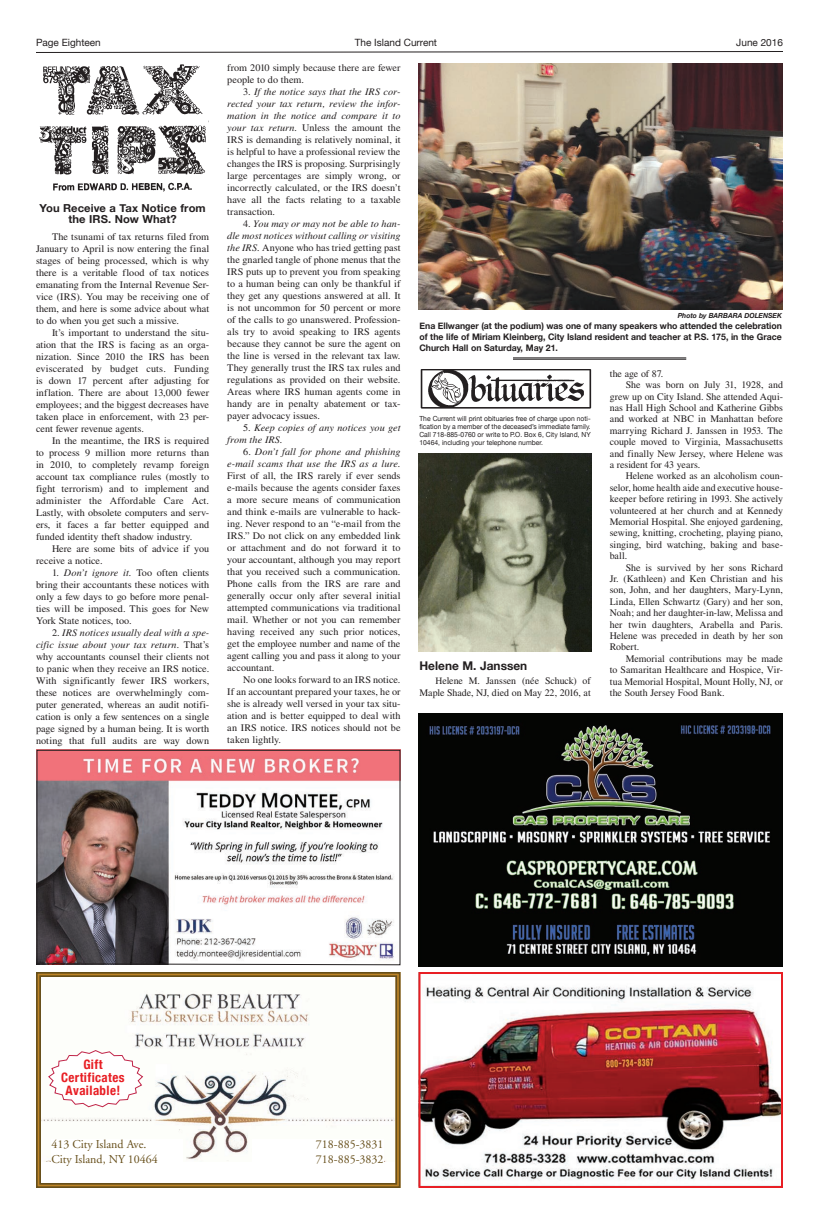
<style>
.page{position:relative;width:819px;height:1224px;background:#fff}
.page>*{position:absolute;margin:0;border:0;box-sizing:border-box;transform-origin:0 0}
.t1{font:700 condensed 13px/13px "Helvetica Neue";letter-spacing:.03em;color:#e81e24;text-align:center}
.t2{font:12px/15px "Adobe Garamond";color:#674f1b}
.t3{font:700 12px "Helvetica Neue";color:#231f20}
.t4{font:700 11px/11px "Helvetica Neue";letter-spacing:.01em;color:#231f20;text-align:center}
.t5{font:10px/12px "Times";color:#231f20;text-align:justify}
.t6{font:italic 10px/12px "Times";letter-spacing:.005em;color:#231f20}
.t7{font:10px "Helvetica Neue";color:#231f20}
.t8{font:700 9px/11px "Helvetica Neue";color:#231f20;text-align:justify}
.t9{font:7px/8px "Helvetica Neue";color:#231f20;text-align:justify;scale:.96 1}
.t10{font:italic 700 7px "Helvetica Neue";color:#231f20}
.s1{font-style:italic}
.s2{font-style:normal}
.s3{font-size:9.7px}
</style>
<div class="page">
<svg style="left:36px;top:51px;width:747px;height:2px"></svg>
<img style="left:39px;top:64px;width:170px;height:128px">
<img style="left:421px;top:986px;width:359px;height:195px">
<div style="left:418px;top:972px;width:365px;height:216px;border:2px solid #e81e24"></div>
<img style="left:420px;top:369px;width:172px;height:40px">
<img style="left:418px;top:453px;width:174px;height:199px">
<img style="left:418px;top:63px;width:365px;height:247px">
<img style="left:419px;top:714px;width:364px;height:253px">
<svg style="left:36px;top:972px;width:365px;height:216px"></svg>
<div style="left:39px;top:975px;width:358px;height:210px;border:2px solid #674f1b"></div>
<img style="left:42px;top:980px;width:353px;height:182px">
<div style="left:51px;top:1139px;width:131px;height:31px;background:#fff"></div>
<div style="left:253px;top:1139px;width:131px;height:28px;background:#fff"></div>
<svg style="left:47px;top:1049px;width:97px;height:59px"></svg>
<svg style="left:36px;top:749px;width:365px;height:217px"></svg>
<hr style="left:513px;top:357px;width:173px;height:1px;background:#231f20">
<hr style="left:513px;top:359px;width:173px;height:1px;background:#231f20">
<p class="t7" style="left:36px;top:36px;width:66px">Page Eighteen</p>
<p class="t7" style="left:355px;top:36px;width:84px">The Island Current</p>
<p class="t7" style="left:736px;top:36px;width:48px">June 2016</p>
<p class="t4" style="left:39px;top:203px;width:168px">You Receive a Tax Notice from the IRS. Now What?</p>
<p class="t5" style="left:36px;top:230px;width:175px;text-indent:16px">The tsunami of tax returns filed from January to April is now entering the final stages of being processed, which is why there is a veritable flood of tax notices emanating from the Internal Revenue Ser&shy;vice (IRS). You may be receiving one of them, and here is some advice about what to do when you get such a missive.</p>
<p class="t5" style="left:36px;top:326px;width:175px;text-indent:16px">It’s important to understand the situ&shy;ation that the IRS is facing as an orga&shy;nization. Since 2010 the IRS has been eviscerated by budget cuts. Funding is down 17 percent after adjusting for inflation. There are about 13,000 fewer employees; and the biggest decreases have taken place in enforcement, with 23 per&shy;cent fewer revenue agents.</p>
<p class="t5" style="left:36px;top:434px;width:175px;text-indent:16px">In the meantime, the IRS is required to process 9 million more returns than in 2010, to completely revamp foreign account tax compliance rules (mostly to fight terrorism) and to implement and administer the Affordable Care Act.<br>Lastly, with obsolete computers and serv&shy;ers, it faces a far better equipped and funded identity theft shadow industry.</p>
<p class="t5" style="left:36px;top:542px;width:175px;text-indent:16px">Here are some bits of advice if you receive a notice.</p>
<p class="t5" style="left:36px;top:566px;width:175px;text-indent:16px">1. <span class="s1">Don’t ignore it.</span> Too often clients bring their accountants these notices with only a few days to go before more penal&shy;ties will be imposed. This goes for New York State notices, too.</p>
<p class="t5" style="left:36px;top:626px;width:175px;text-indent:16px">2. <span class="s1">IRS notices usually deal with a spe&shy;cific issue about your tax return.</span> That’s why accountants counsel their clients not to panic when they receive an IRS notice.<br>With significantly fewer IRS workers, these notices are overwhelmingly com&shy;puter generated, whereas an audit notifi&shy;cation is only a few sentences on a single page signed by a human being. It is worth noting that full audits are way down</p>
<p class="t5" style="left:227px;top:61px;width:175px">from 2010 simply because there are fewer people to do them.</p>
<p class="t5" style="left:227px;top:85px;width:175px;text-indent:16px">3. <span class="s1">If the notice says that the IRS cor&shy;rected your tax return, review the infor&shy;mation in the notice and compare it to your tax return.</span> Unless the amount the IRS is demanding is relatively nominal, it is helpful to have a professional review the changes the IRS is proposing. Surprisingly large percentages are simply wrong, or incorrectly calculated, or the IRS doesn’t have all the facts relating to a taxable transaction.</p>
<p class="t5" style="left:227px;top:217px;width:175px;text-indent:16px">4. <span class="s1">You may or may not be able to han&shy;dle most notices without calling or visiting the IRS.</span> Anyone who has tried getting past the gnarled tangle of phone menus that the IRS puts up to prevent you from speaking to a human being can only be thankful if they get any questions answered at all. It is not uncommon for 50 percent or more of the calls to go unanswered. Profession&shy;als try to avoid speaking to IRS agents because they cannot be sure the agent on the line is versed in the relevant tax law.<br>They generally trust the IRS tax rules and regulations as provided on their website.<br>Areas where IRS human agents come in handy are in penalty abatement or tax&shy;payer advocacy issues.</p>
<p class="t6" style="left:227px;top:421px;width:175px;text-indent:16px"><span class="s2">5.</span> Keep copies of any notices you get from the IRS.</p>
<p class="t6" style="left:227px;top:445px;width:175px;text-align:right"><span class="s2">6.</span> Don’t fall for phone and phishing e-mail scams that use the IRS as a lure.</p>
<p class="t5" style="left:227px;top:469px;width:175px">First of all, the IRS rarely if ever sends e-mails because the agents consider faxes a more secure means of communication and think e-mails are vulnerable to hack&shy;ing. Never respond to an “e-mail from the IRS.” Do not click on any embedded link or attachment and do not forward it to your accountant, although you may report that you received such a communication.<br>Phone calls from the IRS are rare and generally occur only after several initial attempted communications via traditional mail. Whether or not you can remember having received any such prior notices, get the employee number and name of the agent calling you and pass it along to your accountant.</p>
<p class="t5" style="left:227px;top:673px;width:175px;text-indent:16px">No one looks forward to an IRS notice.<br>If an accountant prepared your taxes, he or she is already well versed in your tax situ&shy;ation and is better equipped to deal with an IRS notice. IRS notices should not be taken lightly.</p>
<p class="t10" style="left:678px;top:311px;width:106px">Photo by BARBARA DOLENSEK</p>
<p class="t8" style="left:420px;top:320px;width:364px">Ena Ellwanger (at the podium) was one of many speakers who attended the celebration of the life of Miriam Kleinberg, City Island resident and teacher at P.S. 175, in the Grace Church Hall on Saturday, May 21.</p>
<p class="t9" style="left:419px;top:414px;width:180px">The Current will print obituaries free of charge upon noti&shy;fication by a member of the deceased’s immediate family.<br>Call 718-885-0760 or write to P.O. Box 6, City Island, NY 10464, including your telephone number.</p>
<p class="t3" style="left:420px;top:658px;width:109px">Helene M. Janssen</p>
<p class="t5" style="left:420px;top:675px;width:173px;line-height:11.4px;text-align:right"><span class="s3">H</span>elene M. Janssen (née Schuck) of<br>Maple Shade, NJ, died on May 22, 2016, at</p>
<p class="t5" style="left:610px;top:367px;width:55px">the age of 87.</p>
<p class="t5" style="left:626px;top:379px;width:159px">She was born on July 31, 1928, and</p>
<p class="t5" style="left:610px;top:390px;width:175px">grew up on City Island. She attended Aqui-</p>
<p class="t5" style="left:610px;top:402px;width:175px">nas Hall High School and Katherine Gibbs</p>
<p class="t5" style="left:610px;top:413px;width:175px">and worked at NBC in Manhattan before</p>
<p class="t5" style="left:610px;top:424px;width:175px">marrying Richard J. Janssen in 1953. The</p>
<p class="t5" style="left:610px;top:436px;width:175px">couple moved to Virginia, Massachusetts</p>
<p class="t5" style="left:610px;top:447px;width:175px">and finally New Jersey, where Helene was</p>
<p class="t5" style="left:610px;top:459px;width:92px">a resident for 43 years.</p>
<p class="t5" style="left:626px;top:470px;width:159px">Helene worked as an alcoholism coun-</p>
<p class="t5" style="left:610px;top:481px;width:175px">selor, home health aide and executive house-</p>
<p class="t5" style="left:610px;top:493px;width:175px">keeper before retiring in 1993. She actively</p>
<p class="t5" style="left:610px;top:504px;width:175px">volunteered at her church and at Kennedy</p>
<p class="t5" style="left:610px;top:516px;width:175px">Memorial Hospital. She enjoyed gardening,</p>
<p class="t5" style="left:610px;top:527px;width:175px">sewing, knitting, crocheting, playing piano,</p>
<p class="t5" style="left:610px;top:538px;width:175px">singing, bird watching, baking and base-</p>
<p class="t5" style="left:610px;top:550px;width:19px">ball.</p>
<p class="t5" style="left:626px;top:561px;width:159px">She is survived by her sons Richard</p>
<p class="t5" style="left:610px;top:573px;width:175px">Jr. (Kathleen) and Ken Christian and his</p>
<p class="t5" style="left:610px;top:584px;width:175px">son, John, and her daughters, Mary-Lynn,</p>
<p class="t5" style="left:610px;top:595px;width:175px">Linda, Ellen Schwartz (Gary) and her son,</p>
<p class="t5" style="left:610px;top:607px;width:175px">Noah; and her daughter-in-law, Melissa and</p>
<p class="t5" style="left:610px;top:618px;width:175px">her twin daughters, Arabella and Paris.</p>
<p class="t5" style="left:610px;top:630px;width:175px">Helene was preceded in death by her son</p>
<p class="t5" style="left:610px;top:641px;width:31px">Robert.</p>
<p class="t5" style="left:626px;top:652px;width:159px">Memorial contributions may be made</p>
<p class="t5" style="left:610px;top:664px;width:175px">to Samaritan Healthcare and Hospice, Vir-</p>
<p class="t5" style="left:610px;top:675px;width:175px">tua Memorial Hospital, Mount Holly, NJ, or</p>
<p class="t5" style="left:610px;top:687px;width:116px">the South Jersey Food Bank.</p>
<h1 class="t1" style="left:61px;top:1058px;width:65px">Gift<br>Certificates<br>Available!</h1>
<p class="t2" style="left:51px;top:1137px;width:108px">413 City Island Ave.<br>City Island, NY 10464</p>
<p class="t2" style="left:316px;top:1137px;width:69px">718-885-3831<br>718-885-3832</p>
</div>
